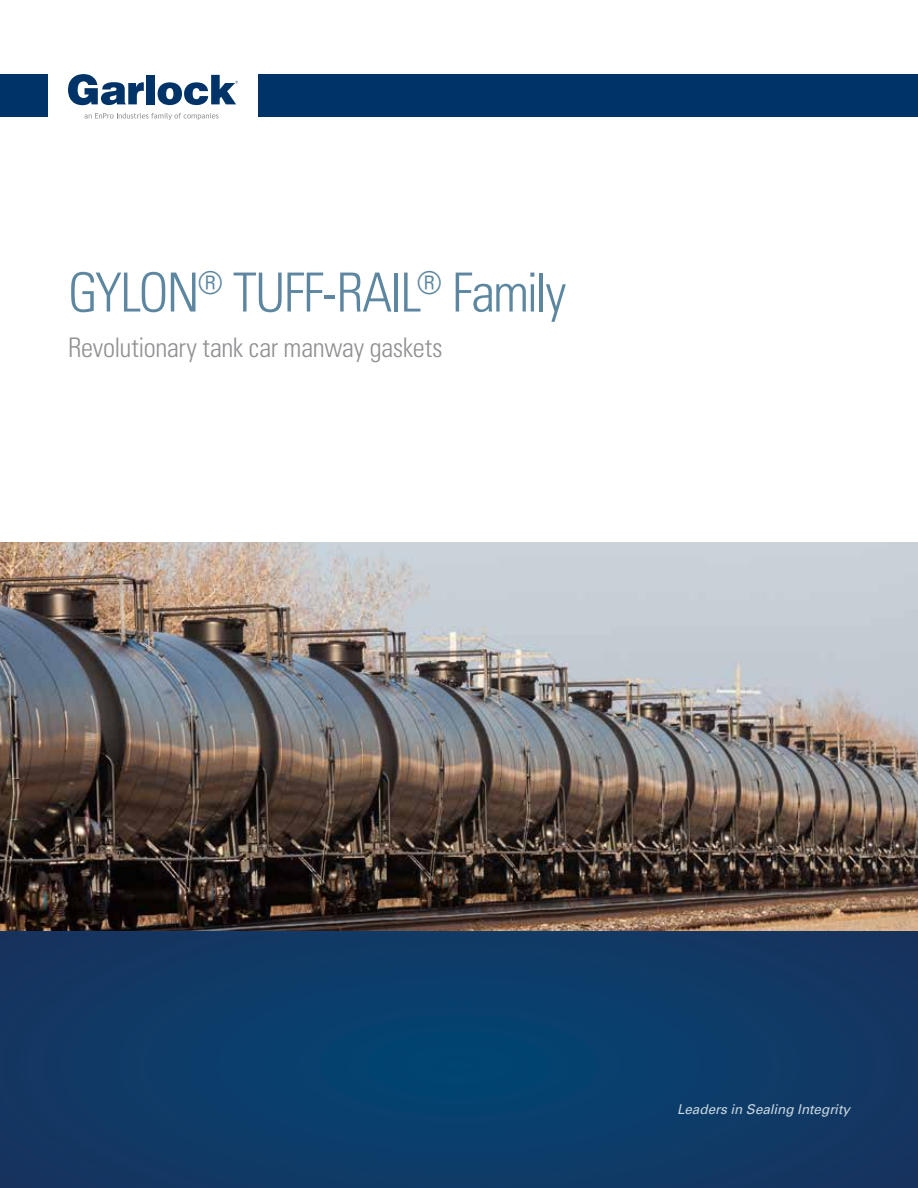
<style>
.page{position:relative;width:918px;height:1188px;background:#fff}
.page>*{position:absolute;margin:0;border:0;box-sizing:border-box;transform-origin:0 0}
.t1{font:300 condensed 54px "Univers";letter-spacing:-.035em;color:#5d87a1}
.t2{font:300 condensed 27px "Univers";letter-spacing:-.015em;color:#919195}
.t3{font:italic 13.5px "Univers";color:#c6d5de}
</style>
<div class="page">
<img style="left:0;top:542px;width:918px;height:389px">
<img style="left:0;top:931px;width:918px;height:257px">
<svg style="left:85px;top:113px;width:134px;height:7px"></svg>
<svg style="left:68px;top:74px;width:76px;height:31px"></svg>
<div style="left:146px;top:75px;width:9px;height:29px;background:#003468"></div>
<svg style="left:158px;top:75px;width:80px;height:30px"></svg>
<div style="left:0;top:74px;width:48px;height:42px;background:#003468"></div>
<div style="left:258px;top:74px;width:660px;height:42px;background:#003468"></div>
<h1 class="t1" style="left:68px;top:260px;width:500px">GYLON<sup>®</sup> TUFF-RAIL<sup>®</sup> Family</h1>
<p class="t2" style="left:68px;top:331px;width:376px">Revolutionary tank car manway gaskets</p>
<p class="t3" style="left:677px;top:1100px;width:174px">Leaders in Sealing Integrity</p>
</div>
